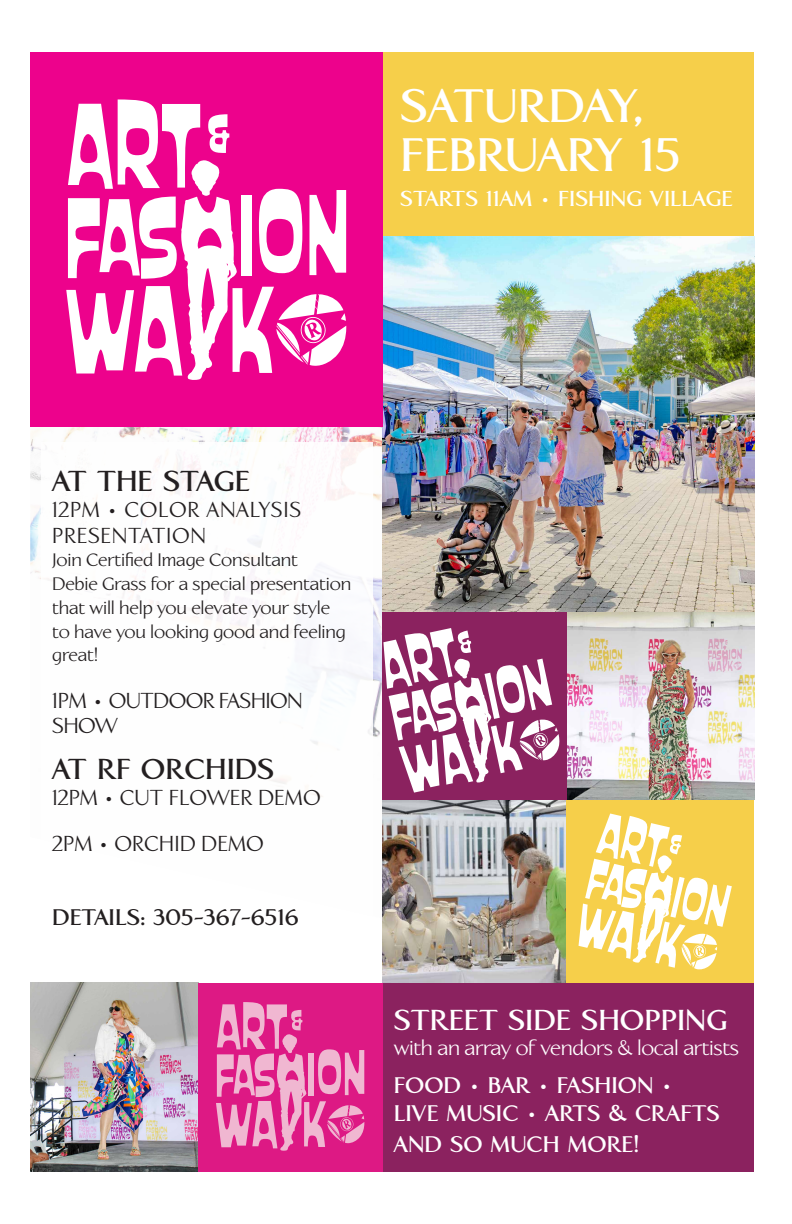
<style>
.page{position:relative;width:792px;height:1224px;background:#fff}
.page>*{position:absolute;margin:0;border:0;box-sizing:border-box;transform-origin:0 0}
.t1{font:700 47.5px "Linotype Aperto";color:#fff}
.t2{font:700 29.2px "Linotype Aperto";color:#231f20}
.t3{font:700 29.2px "Linotype Aperto";color:#fff}
.t4{font:700 22.9px/27.4px "Linotype Aperto";color:#fff}
.t5{font:700 22.9px "Linotype Aperto";color:#231f20}
.t6{font:21.9px "Linotype Aperto";color:#231f20}
.t7{font:21.9px/25.6px "Linotype Aperto";letter-spacing:.03em;color:#231f20}
.t8{font:700 21.9px "Linotype Aperto";color:#fff}
.t9{font:21.9px/25.6px "Linotype Aperto";letter-spacing:-.03em;color:#231f20}
.t10{font:21px "Linotype Aperto";letter-spacing:-.02em;color:#fff}
.t11{font:18.3px/23.8px "Linotype Aperto";letter-spacing:-.01em;color:#231f20}
</style>
<div class="page">
<img style="left:30px;top:427px;width:352px;height:310px">
<img style="left:382px;top:800px;width:185px;height:182px">
<div style="left:382px;top:53px;width:372px;height:184px;background:#f6cf4a"></div>
<div style="left:567px;top:800px;width:187px;height:192px;background:#f6cf4a"></div>
<div style="left:382px;top:983px;width:372px;height:188px;background:#8b225f"></div>
<img style="left:382px;top:237px;width:372px;height:375px">
<img style="left:566px;top:612px;width:188px;height:188px">
<img style="left:30px;top:983px;width:168px;height:188px">
<div style="left:198px;top:983px;width:184px;height:188px;background:#dd1984"></div>
<svg style="left:216px;top:1002px;width:148px;height:149px"></svg>
<div style="left:382px;top:612px;width:184px;height:188px;background:#8b225f"></div>
<div style="left:41px;top:443px;width:331px;height:504px;background:#fff"></div>
<div style="left:30px;top:53px;width:352px;height:374px;background:#ed028c"></div>
<svg style="left:66px;top:99px;width:280px;height:281px"></svg>
<svg style="left:383px;top:628px;width:177px;height:165px"></svg>
<svg style="left:579px;top:814px;width:153px;height:156px"></svg>
<p class="t1" style="left:400px;top:79px;width:246px">SATURDAY,</p>
<p class="t1" style="left:400px;top:128px;width:282px">FEBRUARY 15</p>
<p class="t8" style="left:400px;top:186px;width:334px">STARTS 11AM • FISHING VILLAGE</p>
<p class="t2" style="left:52px;top:465px;width:199px">AT THE STAGE</p>
<p class="t7" style="left:52px;top:497px;width:251px">12PM • COLOR ANALYSIS<br>PRESENTATION</p>
<p class="t11" style="left:52px;top:548px;width:301px">Join Certified Image Consultant<br>Debie Grass for a special presentation that will help you elevate your style to have you looking good and feeling great!</p>
<p class="t9" style="left:52px;top:688px;width:252px">1PM • OUTDOOR FASHION<br>SHOW</p>
<p class="t2" style="left:52px;top:753px;width:224px">AT RF ORCHIDS</p>
<p class="t6" style="left:52px;top:785px;width:270px">12PM • CUT FLOWER DEMO</p>
<p class="t6" style="left:52px;top:831px;width:213px">2PM • ORCHID DEMO</p>
<p class="t5" style="left:52px;top:904px;width:248px">DETAILS: 305-367-6516</p>
<p class="t3" style="left:394px;top:1003px;width:335px">STREET SIDE SHOPPING</p>
<p class="t10" style="left:394px;top:1036px;width:347px">with an array of vendors &amp; local artists</p>
<p class="t4" style="left:394px;top:1072px;width:328px">FOOD • BAR • FASHION •<br>LIVE MUSIC • ARTS &amp; CRAFTS</p>
<p class="t4" style="left:394px;top:1131px;width:247px">AND SO MUCH MORE!</p>
</div>
